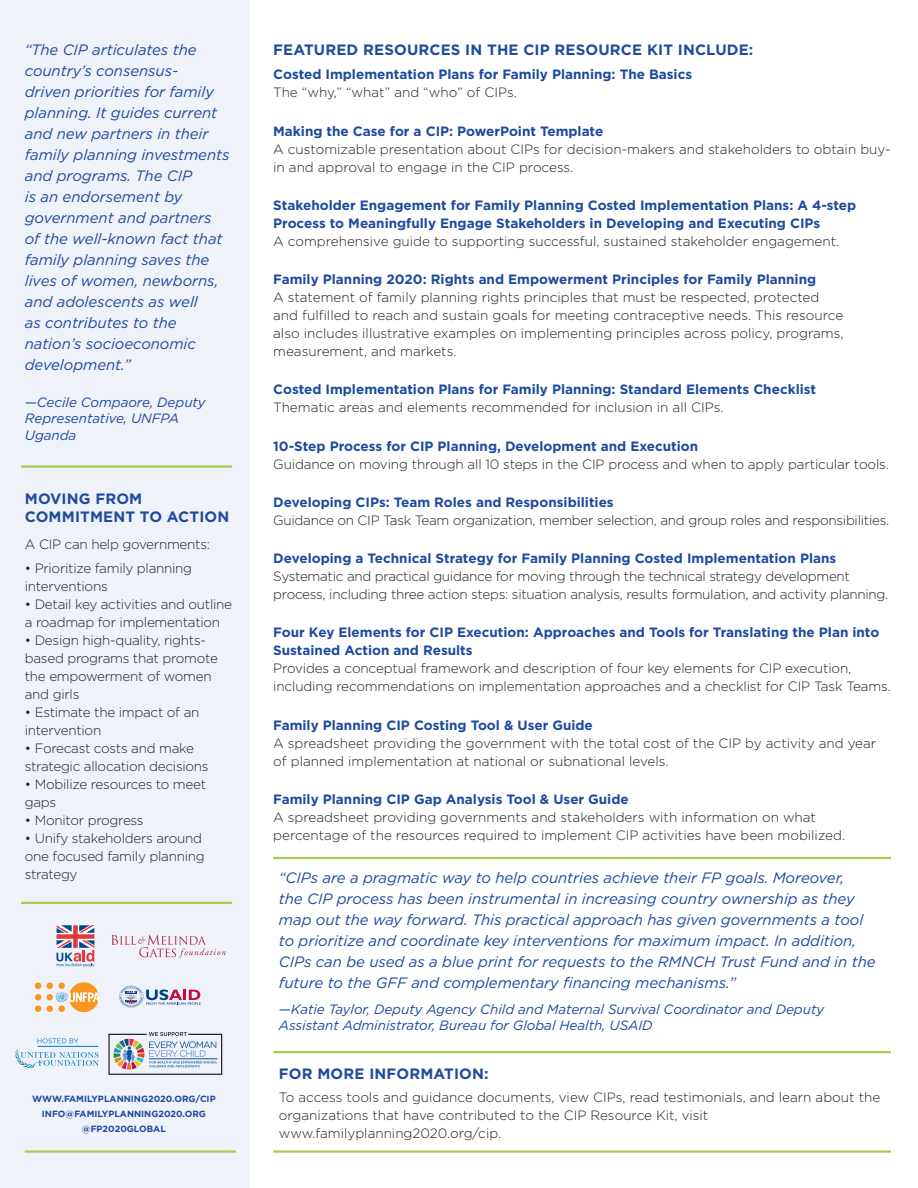
<style>
.page{position:relative;width:918px;height:1188px;background:#fff}
.page>*{position:absolute;margin:0;border:0;box-sizing:border-box;transform-origin:0 0}
.Intro_copy_2{font:italic 15px/21px "Gotham";letter-spacing:-.005em;color:#1d499f}
.Body{font:700 15px/18px "Gotham";letter-spacing:.01em;color:#214c9c}
.Body-2{font:300 13.5px/18px "Gotham";letter-spacing:-.01em;color:#231f20}
.Body-3{font:700 13.5px/18px "Gotham";color:#1e4a9e}
.Intro_copy_2-2{font:italic 13.5px/16.2px "Gotham";letter-spacing:-.005em;color:#1d499f}
.Body-4{font:700 9px/15px "Gotham";color:#1e4a9e;text-align:center}
.s1{font-weight:300;color:#231f20}
.s2{font-weight:700;color:#1e4a9e}
</style>
<div class="page">
<div style="left:0;top:0;width:250px;height:1188px;background:#eff2f9"></div>
<hr style="left:273px;top:857px;width:618px;height:2px;background:#a4ce4c">
<hr style="left:273px;top:1051px;width:618px;height:2px;background:#a4ce4c">
<hr style="left:273px;top:1150px;width:618px;height:3px;background:#a4ce4c">
<hr style="left:21px;top:902px;width:211px;height:2px;background:#a4ce4c">
<hr style="left:25px;top:1150px;width:211px;height:3px;background:#a4ce4c">
<hr style="left:21px;top:465px;width:211px;height:3px;background:#a4ce4c">
<svg style="left:56px;top:925px;width:38px;height:42px"></svg>
<svg style="left:111px;top:935px;width:115px;height:23px"></svg>
<div style="left:35px;top:1005px;width:6px;height:7px;background:#f7971d;border-radius:50%"></div>
<svg style="left:35px;top:983px;width:6px;height:17px"></svg>
<svg style="left:47px;top:982px;width:52px;height:30px"></svg>
<svg style="left:119px;top:986px;width:82px;height:22px"></svg>
<svg style="left:15px;top:1038px;width:84px;height:30px"></svg>
<hr style="left:38px;top:1046px;width:60px;height:1px;background:#007dc3">
<svg style="left:108px;top:1032px;width:114px;height:43px"></svg>
<p class="Intro_copy_2" style="left:25px;top:39px;width:206px">“The CIP articulates the country’s consensus-<br>driven priorities for family planning. It guides current and new partners in their family planning investments and programs. The CIP<br>is an endorsement by government and partners of the well-known fact that family planning saves the lives of women, newborns, and adolescents as well<br>as contributes to the nation’s socioeconomic development.”</p>
<p class="Intro_copy_2-2" style="left:25px;top:394px;width:182px">—Cecile Compaore, Deputy<br>Representative, UNFPA<br>Uganda</p>
<p class="Body" style="left:25px;top:490px;width:206px">MOVING FROM<br>COMMITMENT TO ACTION</p>
<p class="Body-2" style="left:25px;top:535px;width:187px">A CIP can help governments:</p>
<p class="Body-2" style="left:25px;top:559px;width:169px">• Prioritize family planning interventions</p>
<p class="Body-2" style="left:25px;top:595px;width:209px">• Detail key activities and outline a roadmap for implementation</p>
<p class="Body-2" style="left:25px;top:631px;width:195px">• Design high-quality, rights&shy;based programs that promote the empowerment of women and girls</p>
<p class="Body-2" style="left:25px;top:703px;width:176px">• Estimate the impact of an intervention</p>
<p class="Body-2" style="left:25px;top:739px;width:185px">• Forecast costs and make strategic allocation decisions</p>
<p class="Body-2" style="left:25px;top:775px;width:183px">• Mobilize resources to meet gaps</p>
<p class="Body-2" style="left:25px;top:811px;width:120px">• Monitor progress</p>
<p class="Body-2" style="left:25px;top:829px;width:181px">• Unify stakeholders around one focused family planning strategy</p>
<p class="Body-4" style="left:32px;top:1091px;width:185px">WWW.FAMILYPLANNING2020.ORG/CIP<br>INFO@FAMILYPLANNING2020.ORG @FP2020GLOBAL</p>
<p class="Body" style="left:273px;top:41px;width:482px">FEATURED RESOURCES IN THE CIP RESOURCE KIT INCLUDE:</p>
<p class="Body-3" style="left:273px;top:65px;width:420px">Costed Implementation Plans for Family Planning: The Basics<br><span class="s1">The “why,” “what” and “who” of CIPs.</span></p>
<p class="Body-2" style="left:273px;top:121px;width:619px"><span class="s2">Making the Case for a CIP: PowerPoint Template<br></span>A customizable presentation about CIPs for decision-makers and stakeholders to obtain buy&shy;in and approval to engage in the CIP process.</p>
<p class="Body-3" style="left:273px;top:196px;width:585px">Stakeholder Engagement for Family Planning Costed Implementation Plans: A 4-step<br>Process to Meaningfully Engage Stakeholders in Developing and Executing CIPs<br><span class="s1">A comprehensive guide to supporting successful, sustained stakeholder engagement.</span></p>
<p class="Body-2" style="left:273px;top:270px;width:572px"><span class="s2">Family Planning 2020: Rights and Empowerment Principles for Family Planning<br></span>A statement of family planning rights principles that must be respected, protected and fulfilled to reach and sustain goals for meeting contraceptive needs. This resource also includes illustrative examples on implementing principles across policy, programs, measurement, and markets.</p>
<p class="Body-3" style="left:273px;top:380px;width:544px">Costed Implementation Plans for Family Planning: Standard Elements Checklist<br><span class="s1">Thematic areas and elements recommended for inclusion in all CIPs.</span></p>
<p class="Body-2" style="left:273px;top:436px;width:617px"><span class="s2">10-Step Process for CIP Planning, Development and Execution<br></span>Guidance on moving through all 10 steps in the CIP process and when to apply particular tools.</p>
<p class="Body-2" style="left:273px;top:493px;width:618px"><span class="s2">Developing CIPs: Team Roles and Responsibilities<br></span>Guidance on CIP Task Team organization, member selection, and group roles and responsibilities.</p>
<p class="Body-2" style="left:273px;top:549px;width:617px"><span class="s2">Developing a Technical Strategy for Family Planning Costed Implementation Plans<br></span>Systematic and practical guidance for moving through the technical strategy development process, including three action steps: situation analysis, results formulation, and activity planning.</p>
<p class="Body-2" style="left:273px;top:623px;width:619px"><span class="s2">Four Key Elements for CIP Execution: Approaches and Tools for Translating the Plan into Sustained Action and Results<br></span>Provides a conceptual framework and description of four key elements for CIP execution, including recommendations on implementation approaches and a checklist for CIP Task Teams.</p>
<p class="Body-2" style="left:273px;top:715px;width:605px"><span class="s2">Family Planning CIP Costing Tool &amp; User Guide<br></span>A spreadsheet providing the government with the total cost of the CIP by activity and year of planned implementation at national or subnational levels.</p>
<p class="Body-2" style="left:273px;top:790px;width:573px"><span class="s2">Family Planning CIP Gap Analysis Tool &amp; User Guide<br></span>A spreadsheet providing governments and stakeholders with information on what percentage of the resources required to implement CIP activities have been mobilized.</p>
<p class="Intro_copy_2" style="left:279px;top:867px;width:598px">“CIPs are a pragmatic way to help countries achieve their FP goals. Moreover,<br>the CIP process has been instrumental in increasing country ownership as they map out the way forward. This practical approach has given governments a tool to prioritize and coordinate key interventions for maximum impact. In addition, CIPs can be used as a blue print for requests to the RMNCH Trust Fund and in the future to the GFF and complementary financing mechanisms.”</p>
<p class="Intro_copy_2-2" style="left:279px;top:1000px;width:547px">—Katie Taylor, Deputy Agency Child and Maternal Survival Coordinator and Deputy<br>Assistant Administrator, Bureau for Global Health, USAID</p>
<p class="Body" style="left:279px;top:1065px;width:211px">FOR MORE INFORMATION:</p>
<p class="Body-2" style="left:279px;top:1088px;width:603px">To access tools and guidance documents, view CIPs, read testimonials, and learn about the organizations that have contributed to the CIP Resource Kit, visit www.familyplanning2020.org/cip.</p>
</div>
